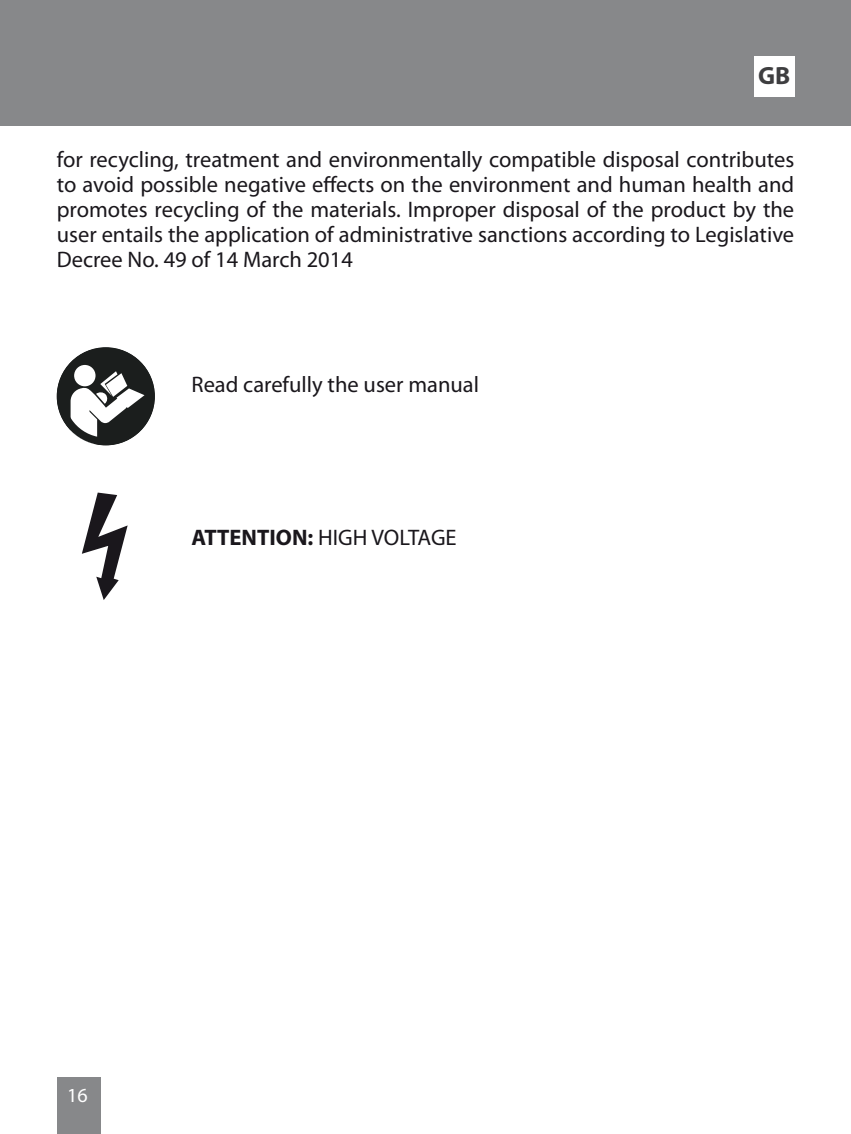
<style>
.page{position:relative;width:851px;height:1134px;background:#fff}
.page>*{position:absolute;margin:0;border:0;box-sizing:border-box;transform-origin:0 0}
.t1{font:700 25px "Myriad Pro";color:#3e3e40}
.t2{font:22.5px/25px "Myriad Pro";color:#1a171c;text-align:justify}
.t3{font:20px "Myriad Pro";color:#fff}
.s1{font-weight:700}
</style>
<div class="page">
<div style="left:57px;top:1077px;width:43px;height:57px;background:#87888a"></div>
<div style="left:0;top:0;width:850px;height:126px;background:#87888a"></div>
<div style="left:754px;top:57px;width:40px;height:40px;background:#fff"></div>
<svg style="left:57px;top:347px;width:98px;height:98px"></svg>
<svg style="left:82px;top:493px;width:46px;height:107px"></svg>
<p class="t1" style="left:758px;top:60px;width:34px">GB</p>
<p class="t2" style="left:57px;top:147px;width:739px">for recycling, treatment and environmentally compatible disposal contributes to avoid possible negative effects on the environment and human health and promotes recycling of the materials. Improper disposal of the product by the user entails the application of administrative sanctions according to Legislative Decree No. 49 of 14 March 2014</p>
<p class="t2" style="left:191px;top:372px;width:289px">Read carefully the user manual</p>
<p class="t2" style="left:191px;top:525px;width:267px"><span class="s1">ATTENTION:</span> HIGH VOLTAGE</p>
<p class="t3" style="left:67px;top:1083px;width:22px">16</p>
</div>
